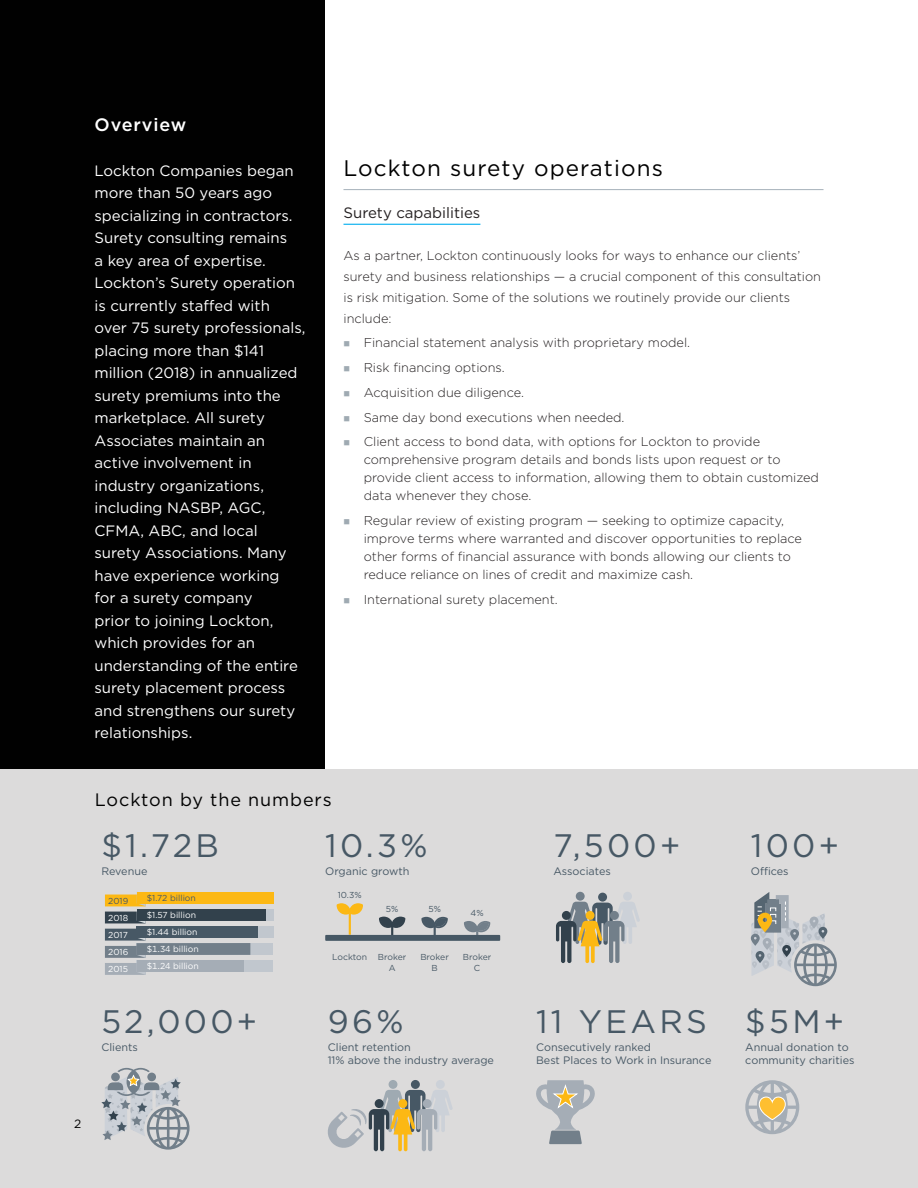
<style>
.page{position:relative;width:918px;height:1188px;background:#fff}
.page>*{position:absolute;margin:0;border:0;box-sizing:border-box;transform-origin:0 0}
.t1{font:32.55px "Gotham";letter-spacing:.1em;color:#475865}
.Header_1_Alternate{font:22.5px "Gotham";letter-spacing:.05em;color:#010101}
.Header_2{font:18px "Gotham";letter-spacing:.05em;color:#010101}
.Header_2-2{font:500 18px "Gotham";letter-spacing:.05em;color:#fff}
.Body_Text_Print{font:15px/22.5px "Gotham";color:#fff}
.Sidebar_Header{font:15px "Gotham";color:#231f20}
.Sidebar{font:300 12.75px/18px "Gotham";color:#231f20}
.Page_Number{font:12px "Gotham";color:#010101}
.t2{font:10.8px/13px "Gotham";color:#475865}
.t3{font:8.7px "Gotham";color:#fff}
.t4{font:8.7px/10.8px "Gotham";color:#475865;text-align:center}
</style>
<div class="page">
<div style="left:0;top:0;width:326px;height:1188px;background:#010101"></div>
<hr style="left:344px;top:189px;width:480px;height:1px;background:#afb9c1">
<hr style="left:344px;top:224px;width:136px;height:1px;background:#00aeef">
<div style="left:0;top:770px;width:918px;height:418px;background:#dcdbdb"></div>
<div style="left:137px;top:892px;width:136px;height:12px;background:#fcb814"></div>
<div style="left:137px;top:909px;width:136px;height:11px;background:#c1c7ce"></div>
<div style="left:137px;top:909px;width:129px;height:11px;background:#32414c"></div>
<div style="left:137px;top:926px;width:136px;height:12px;background:#c1c7ce"></div>
<div style="left:137px;top:926px;width:121px;height:12px;background:#475865"></div>
<div style="left:137px;top:943px;width:136px;height:12px;background:#c1c7ce"></div>
<div style="left:137px;top:943px;width:113px;height:12px;background:#727f8a"></div>
<div style="left:137px;top:960px;width:136px;height:12px;background:#c1c7ce"></div>
<svg style="left:105px;top:894px;width:41px;height:81px"></svg>
<div style="left:137px;top:960px;width:106px;height:12px;background:#a5adb6"></div>
<hr style="left:349px;top:914px;width:2px;height:21px;background:#fcb814">
<svg style="left:337px;top:903px;width:26px;height:12px"></svg>
<svg style="left:464px;top:921px;width:26px;height:14px"></svg>
<svg style="left:379px;top:917px;width:26px;height:18px"></svg>
<svg style="left:421px;top:917px;width:27px;height:18px"></svg>
<div style="left:325px;top:935px;width:175px;height:6px;background:#475865"></div>
<div style="left:623px;top:892px;width:9px;height:9px;background:#ccd1d8;border-radius:50%"></div>
<div style="left:598px;top:893px;width:9px;height:9px;background:#475865;border-radius:50%"></div>
<div style="left:576px;top:892px;width:9px;height:9px;background:#727f8a;border-radius:50%"></div>
<svg style="left:556px;top:902px;width:84px;height:61px"></svg>
<svg style="left:536px;top:1080px;width:59px;height:64px"></svg>
<svg style="left:751px;top:892px;width:86px;height:94px"></svg>
<svg style="left:101px;top:1068px;width:89px;height:82px"></svg>
<div style="left:389px;top:1080px;width:8px;height:9px;background:#9faab2;border-radius:50%"></div>
<div style="left:436px;top:1080px;width:9px;height:9px;background:#ccd1d8;border-radius:50%"></div>
<div style="left:411px;top:1080px;width:9px;height:9px;background:#475865;border-radius:50%"></div>
<svg style="left:328px;top:1090px;width:124px;height:61px"></svg>
<svg style="left:745px;top:1080px;width:54px;height:54px"></svg>
<p class="Header_2-2" style="left:94px;top:112px;width:93px">Overview</p>
<p class="Body_Text_Print" style="left:94px;top:159px;width:213px">Lockton Companies began more than 50 years ago specializing in contractors.<br>Surety consulting remains<br>a key area of expertise.<br>Lockton’s Surety operation is currently staffed with over 75 surety professionals, placing more than $141 million (2018) in annualized surety premiums into the marketplace. All surety<br>Associates maintain an active involvement in industry organizations, including NASBP, AGC,<br>CFMA, ABC, and local surety Associations. Many have experience working<br>for a surety company<br>prior to joining Lockton, which provides for an understanding of the entire surety placement process and strengthens our surety relationships.</p>
<p class="Header_1_Alternate" style="left:344px;top:153px;width:321px">Lockton surety operations</p>
<p class="Sidebar_Header" style="left:344px;top:203px;width:138px">Surety capabilities</p>
<p class="Sidebar" style="left:344px;top:244px;width:479px;line-height:21px">As a partner, Lockton continuously looks for ways to enhance our clients’ surety and business relationships — a crucial component of this consultation is risk mitigation. Some of the solutions we routinely provide our clients include:</p>
<p class="Sidebar" style="left:364px;top:333px;width:328px">Financial statement analysis with proprietary model.</p>
<p class="Sidebar" style="left:364px;top:358px;width:143px">Risk financing options.</p>
<p class="Sidebar" style="left:364px;top:383px;width:162px">Acquisition due diligence.</p>
<p class="Sidebar" style="left:364px;top:408px;width:262px">Same day bond executions when needed.</p>
<p class="Sidebar" style="left:364px;top:432px;width:457px">Client access to bond data, with options for Lockton to provide comprehensive program details and bonds lists upon request or to provide client access to information, allowing them to obtain customized data whenever they chose.</p>
<p class="Sidebar" style="left:364px;top:511px;width:440px">Regular review of existing program — seeking to optimize capacity, improve terms where warranted and discover opportunities to replace other forms of financial assurance with bonds allowing our clients to reduce reliance on lines of credit and maximize cash.</p>
<p class="Sidebar" style="left:364px;top:590px;width:196px">International surety placement.</p>
<p class="Header_2" style="left:95px;top:788px;width:239px">Lockton by the numbers</p>
<p class="t1" style="left:101px;top:824px;width:119px">$1.72B</p>
<p class="t2" style="left:101px;top:864px;width:48px">Revenue</p>
<p class="t4" style="left:108px;top:895px;width:22px">2019</p>
<p class="t4" style="left:147px;top:892px;width:51px">$1.72 billion</p>
<p class="t3" style="left:108px;top:912px;width:21px">2018</p>
<p class="t3" style="left:147px;top:909px;width:51px">$1.57 billion</p>
<p class="t3" style="left:108px;top:929px;width:21px">2017</p>
<p class="t3" style="left:147px;top:926px;width:52px">$1.44 billion</p>
<p class="t3" style="left:108px;top:947px;width:22px">2016</p>
<p class="t3" style="left:147px;top:944px;width:54px">$1.34 billion</p>
<p class="t3" style="left:108px;top:964px;width:21px">2015</p>
<p class="t3" style="left:147px;top:961px;width:54px">$1.24 billion</p>
<p class="t1" style="left:325px;top:824px;width:104px">10.3%</p>
<p class="t2" style="left:325px;top:864px;width:86px">Organic growth</p>
<p class="t4" style="left:338px;top:890px;width:25px">10.3%</p>
<p class="t4" style="left:386px;top:903px;width:14px">5%</p>
<p class="t4" style="left:428px;top:903px;width:14px">5%</p>
<p class="t4" style="left:332px;top:951px;width:36px">Lockton</p>
<p class="t4" style="left:378px;top:951px;width:30px">Broker<br>A</p>
<p class="t4" style="left:420px;top:951px;width:30px">Broker<br>B</p>
<p class="t4" style="left:471px;top:908px;width:15px">4%</p>
<p class="t4" style="left:463px;top:951px;width:30px">Broker<br>C</p>
<p class="t1" style="left:101px;top:1001px;width:157px">52,000+</p>
<p class="t2" style="left:101px;top:1040px;width:38px">Clients</p>
<p class="t1" style="left:328px;top:1001px;width:77px">96%</p>
<p class="t2" style="left:328px;top:1040px;width:168px">Client retention<br>11% above the industry average</p>
<p class="t1" style="left:553px;top:824px;width:129px">7,500+</p>
<p class="t2" style="left:553px;top:864px;width:59px">Associates</p>
<p class="t1" style="left:751px;top:824px;width:90px">100+</p>
<p class="t2" style="left:751px;top:864px;width:39px">Offices</p>
<p class="t1" style="left:536px;top:1001px;width:172px">11 YEARS</p>
<p class="t2" style="left:536px;top:1040px;width:177px">Consecutively ranked<br>Best Places to Work in Insurance</p>
<p class="t1" style="left:745px;top:1001px;width:100px">$5M+</p>
<p class="t2" style="left:745px;top:1040px;width:111px">Annual donation to community charities</p>
<p class="Page_Number" style="left:74px;top:1116px;width:9px">2</p>
</div>
